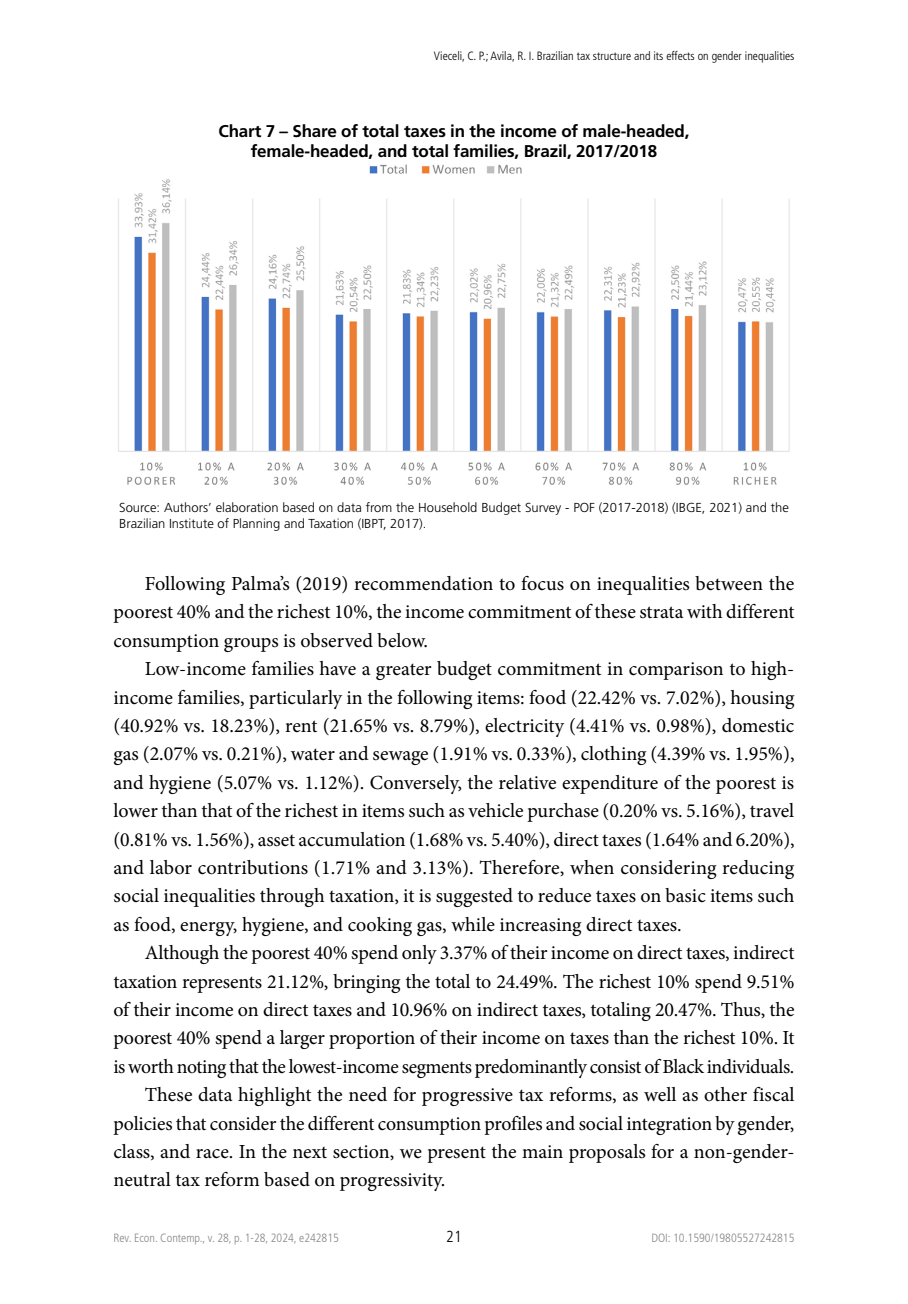
<style>
.page{position:relative;width:908px;height:1304px;background:#fff}
.page>*{position:absolute;margin:0;border:0;box-sizing:border-box;transform-origin:0 0}
.t1{font:20px/28.4px "Minion Pro";letter-spacing:-.01em;color:#000;text-align:justify}
.t2{font:700 17px/20px "Frutiger LT Std";letter-spacing:-.01em;color:#000;text-align:center}
.t3{font:300 condensed 16px "Frutiger LT Std";color:#000}
.t4{font:300 13px/16px "Frutiger LT Std";color:#000}
.t5{font:300 condensed 12px "Frutiger LT Std";color:#000}
.t6{font:300 condensed 12px "Frutiger LT Std";color:#878787}
</style>
<div class="page">
<img style="left:118px;top:164px;width:672px;height:321px">
<p class="t5" style="left:434px;top:49px;width:362px">Vieceli, C. P.; Avila, R. I. Brazilian tax structure and its effects on gender inequalities</p>
<p class="t2" style="left:218px;top:122px;width:472px">Chart 7 – Share of total taxes in the income of male-headed, female-headed, and total families, Brazil, 2017/2018</p>
<p class="t4" style="left:119px;top:499px;width:671px">Source: Authors’ elaboration based on data from the Household Budget Survey - POF (2017-2018) (IBGE, 2021) and the<br>Brazilian Institute of Planning and Taxation (IBPT, 2017).</p>
<p class="t1" style="left:113px;top:570px;width:682px;text-indent:31px">Following Palma’s (2019) recommendation to focus on inequalities between the poorest 40% and the richest 10%, the income commitment of these strata with different consumption groups is observed below.</p>
<p class="t1" style="left:113px;top:655px;width:682px;text-indent:31px">Low-income families have a greater budget commitment in comparison to high&shy;income families, particularly in the following items: food (22.42% vs. 7.02%), housing (40.92% vs. 18.23%), rent (21.65% vs. 8.79%), electricity (4.41% vs. 0.98%), domestic gas (2.07% vs. 0.21%), water and sewage (1.91% vs. 0.33%), clothing (4.39% vs. 1.95%), and hygiene (5.07% vs. 1.12%). Conversely, the relative expenditure of the poorest is lower than that of the richest in items such as vehicle purchase (0.20% vs. 5.16%), travel (0.81% vs. 1.56%), asset accumulation (1.68% vs. 5.40%), direct taxes (1.64% and 6.20%), and labor contributions (1.71% and 3.13%). Therefore, when considering reducing social inequalities through taxation, it is suggested to reduce taxes on basic items such as food, energy, hygiene, and cooking gas, while increasing direct taxes.</p>
<p class="t1" style="left:145px;top:939px;width:651px">Although the poorest 40% spend only 3.37% of their income on direct taxes, indirect</p>
<p class="t1" style="left:113px;top:967px;width:682px">taxation represents 21.12%, bringing the total to 24.49%. The richest 10% spend 9.51%</p>
<p class="t1" style="left:113px;top:996px;width:682px">of their income on direct taxes and 10.96% on indirect taxes, totaling 20.47%. Thus, the</p>
<p class="t1" style="left:113px;top:1024px;width:682px">poorest 40% spend a larger proportion of their income on taxes than the richest 10%. It</p>
<p class="t1" style="left:113px;top:1052px;width:682px">is worth noting that the lowest-income segments predominantly consist of Black individuals.</p>
<p class="t1" style="left:145px;top:1081px;width:651px">These data highlight the need for progressive tax reforms, as well as other fiscal</p>
<p class="t1" style="left:113px;top:1109px;width:682px">policies that consider the different consumption profiles and social integration by gender,</p>
<p class="t1" style="left:113px;top:1138px;width:682px">class, and race. In the next section, we present the main proposals for a non-gender-</p>
<p class="t1" style="left:113px;top:1166px;width:333px">neutral tax reform based on progressivity.</p>
<p class="t3" style="left:446px;top:1227px;width:17px">21</p>
<p class="t6" style="left:113px;top:1231px;width:227px">Rev. Econ. Contemp., v. 28, p. 1-28, 2024, e242815</p>
<p class="t6" style="left:651px;top:1231px;width:144px">DOI: 10.1590/19805527242815</p>
</div>
